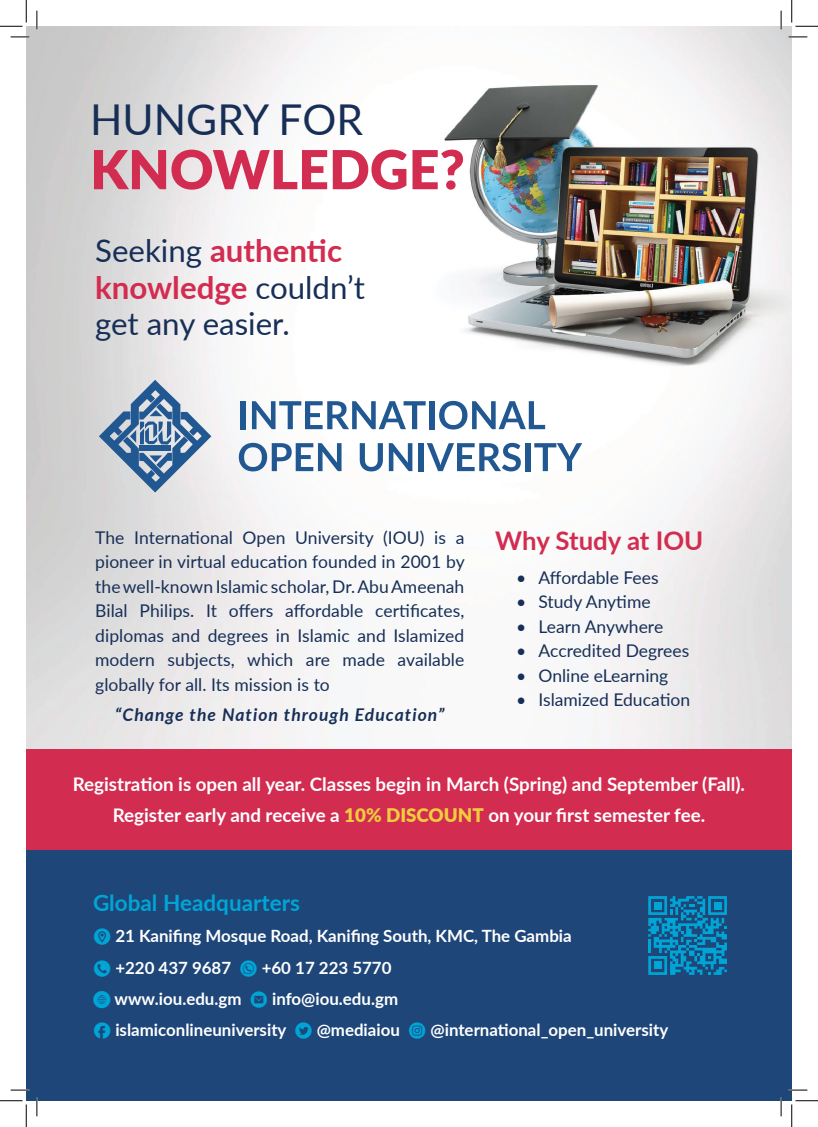
<style>
.page{position:relative;width:818px;height:1127px;background:#fff}
.page>*{position:absolute;margin:0;border:0;box-sizing:border-box;transform-origin:0 0}
.t1{font:900 53.75px "Lato";color:#d22c50}
.t2{font:42.5px "Lato";color:#172f57}
.t3{font:700 31.25px "Lato";color:#d22c50}
.t4{font:31.25px "Lato";color:#172f57}
.t5{font:700 25.75px "Lato";color:#d22c50}
.t6{font:700 22.5px "Lato";color:#00a5d6}
.t7{font:700 18.75px "Lato";color:#fff}
.t8{font:17.5px/24.5px "Lato";color:#172f57;text-align:justify}
.t9{font:italic 700 17.5px "Lato";letter-spacing:.06em;color:#172f57}
.t10{font:700 16.88px "Lato";color:#fff}
.s1{font-weight:400;color:#172f57}
.s2{font-weight:900;color:#f2cc3d}
.s3{font-family:"typeecon";font-weight:400;color:#00a5d6}
.s4{font-family:"Social Media Circled";font-weight:400;color:#00a5d6}
</style>
<div class="page">
<img style="left:26px;top:26px;width:766px;height:723px">
<div style="left:26px;top:847px;width:766px;height:253px;background:#1e4679"></div>
<svg style="left:99px;top:379px;width:112px;height:113px;background:#a0b2c6"></svg>
<div style="left:140px;top:445px;width:31px;height:6px;background:#225892"></div>
<div style="left:240px;top:401px;width:6px;height:28px;background:#225892"></div>
<svg style="left:252px;top:401px;width:174px;height:28px"></svg>
<div style="left:429px;top:401px;width:5px;height:28px;background:#225892"></div>
<svg style="left:439px;top:401px;width:106px;height:28px"></svg>
<svg style="left:239px;top:442px;width:102px;height:29px"></svg>
<svg style="left:360px;top:443px;width:23px;height:28px"></svg>
<svg style="left:389px;top:443px;width:23px;height:28px"></svg>
<div style="left:419px;top:443px;width:5px;height:28px;background:#225892"></div>
<svg style="left:427px;top:442px;width:94px;height:29px"></svg>
<div style="left:525px;top:443px;width:6px;height:28px;background:#225892"></div>
<svg style="left:534px;top:443px;width:48px;height:28px"></svg>
<svg style="left:648px;top:896px;width:79px;height:78px"></svg>
<div style="left:26px;top:749px;width:766px;height:100px;background:#d22c50"></div>
<svg style="left:11px;top:36px;width:18px;height:2px"></svg>
<svg style="left:788px;top:36px;width:19px;height:2px"></svg>
<svg style="left:11px;top:1089px;width:18px;height:1px"></svg>
<svg style="left:788px;top:1089px;width:19px;height:1px"></svg>
<svg style="left:36px;top:11px;width:2px;height:18px"></svg>
<svg style="left:36px;top:1097px;width:2px;height:18px"></svg>
<svg style="left:780px;top:11px;width:2px;height:18px"></svg>
<svg style="left:780px;top:1097px;width:2px;height:18px"></svg>
<svg style="left:0;top:0;width:27px;height:27px"></svg>
<svg style="left:0;top:1100px;width:27px;height:26px"></svg>
<svg style="left:791px;top:0;width:27px;height:27px"></svg>
<svg style="left:791px;top:1100px;width:27px;height:26px"></svg>
<p class="t2" style="left:90px;top:89px;width:274px">HUNGRY FOR</p>
<p class="t1" style="left:90px;top:129px;width:376px">KNOWLEDGE?</p>
<p class="t3" style="left:95px;top:228px;width:248px"><span class="s1">Seeking</span> authentic</p>
<p class="t3" style="left:95px;top:264px;width:271px">knowledge <span class="s1">couldn’t</span></p>
<p class="t4" style="left:95px;top:301px;width:196px">get any easier.</p>
<p class="t8" style="left:95px;top:524px;width:371px">The International Open University (IOU) is a pioneer in virtual education founded in 2001 by the well-known Islamic scholar, Dr. Abu Ameenah Bilal Philips. It offers affordable certificates, diplomas and degrees in Islamic and Islamized modern subjects, which are made available globally for all. Its mission is to</p>
<p class="t9" style="left:115px;top:701px;width:331px">“Change the Nation through Education”</p>
<p class="t5" style="left:495px;top:522px;width:209px">Why Study at IOU</p>
<p class="t8" style="left:516px;top:564px;width:144px">• Affordable Fees</p>
<p class="t8" style="left:516px;top:588px;width:136px">• Study Anytime</p>
<p class="t8" style="left:516px;top:613px;width:149px">• Learn Anywhere</p>
<p class="t8" style="left:516px;top:637px;width:175px">• Accredited Degrees</p>
<p class="t8" style="left:516px;top:662px;width:154px">• Online eLearning</p>
<p class="t8" style="left:516px;top:686px;width:176px">• Islamized Education</p>
<p class="t7" style="left:73px;top:770px;width:674px">Registration is open all year. Classes begin in March (Spring) and September (Fall).</p>
<p class="t7" style="left:113px;top:801px;width:594px">Register early and receive a <span class="s2">10% DISCOUNT</span> on your first semester fee.</p>
<p class="t6" style="left:93px;top:886px;width:209px">Global Headquarters</p>
<p class="t10" style="left:93px;top:923px;width:480px"><span class="s3">M</span> 21 Kanifing Mosque Road, Kanifing South, KMC, The Gambia</p>
<p class="t10" style="left:93px;top:954px;width:300px"><span class="s3">N</span> +220 437 9687 <span class="s3">W</span> +60 17 223 5770</p>
<p class="t10" style="left:93px;top:986px;width:307px"><span class="s4">K</span> www.iou.edu.gm <span class="s3">E</span> info@iou.edu.gm</p>
<p class="t10" style="left:93px;top:1017px;width:577px"><span class="s3">F</span> islamiconlineuniversity <span class="s3">T</span> @mediaiou <span class="s3">I</span> @international_open_university</p>
</div>
